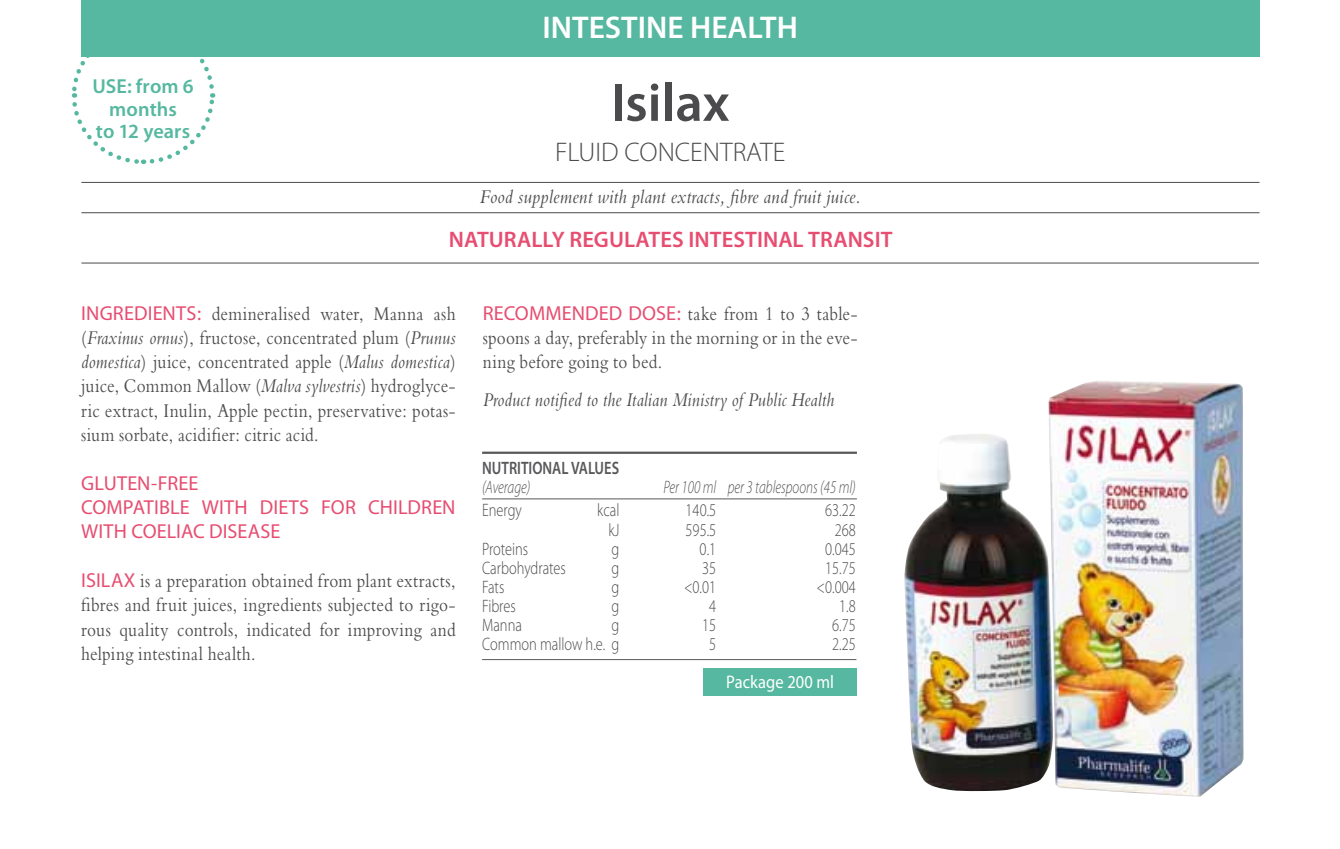
<style>
.page{position:relative;width:1340px;height:849px;background:#fff}
.page>*{position:absolute;margin:0;border:0;box-sizing:border-box;transform-origin:0 0}
.t1{font:600 54px "Myriad Pro";color:#4b4b4d}
.t2{font:600 31.5px "Myriad Pro";color:#fff}
.t3{font:300 27px "Myriad Pro";color:#4b4b4d}
.t4{font:600 22.5px "Myriad Pro";letter-spacing:.005em;color:#e74d70}
.t5{font:20.25px/24.3px "Bembo";letter-spacing:.015em;color:#4b4b4d;text-align:justify;scale:.85 1}
.t6{font:20.25px/24.3px "Myriad";letter-spacing:.005em;color:#e74d70}
.t7{font:italic 20.25px "Bembo";letter-spacing:.01em;color:#4b4b4d;scale:.9 1}
.t8{font:italic 20.25px "Bembo";letter-spacing:.01em;color:#4b4b4d;scale:.85 1}
.t9{font:600 20.25px/22.5px "Myriad Pro";letter-spacing:.005em;color:#56b8a0;text-align:center}
.t10{font:18.22px "Myriad";letter-spacing:.01em;color:#fff;scale:.9 1}
.t11{font:300 18px "Myriad Pro";color:#4b4b4d;scale:.8 1}
.t12{font:italic 300 18px "Myriad Pro";color:#58585a;scale:.75 1}
.t13{font:600 18px "Myriad Pro";color:#58585a;scale:.8 1}
.s1{font-family:"Myriad";color:#e74d70}
.s2{font-style:italic}
</style>
<div class="page">
<div style="left:703px;top:667px;width:153px;height:28px;background:#56b8a0"></div>
<div style="left:81px;top:0;width:1178px;height:56px;background:#56b8a0"></div>
<hr style="left:81px;top:182px;width:1178px;height:1px;background:#4b4b4d">
<hr style="left:81px;top:262px;width:1177px;height:1px;background:#4b4b4d">
<hr style="left:81px;top:212px;width:1178px;height:1px;background:#4b4b4d">
<hr style="left:482px;top:498px;width:375px;height:1px;background:#58585a">
<hr style="left:482px;top:451px;width:375px;height:2px;background:#58585a">
<hr style="left:482px;top:659px;width:374px;height:1px;background:#58585a">
<svg style="left:71px;top:56px;width:146px;height:108px"></svg>
<img style="left:904px;top:381px;width:339px;height:415px">
<p class="t9" style="left:92px;top:75px;width:103px">USE: from 6 months<br>to 12 years</p>
<h2 class="t2" style="left:542px;top:8px;width:257px">INTESTINE HEALTH</h2>
<h1 class="t1" style="left:611px;top:68px;width:120px">Isilax</h1>
<h3 class="t3" style="left:555px;top:137px;width:232px">FLUID CONCENTRATE</h3>
<p class="t7" style="left:479px;top:184px;width:425px">Food supplement with plant extracts, fibre and fruit juice.</p>
<p class="t4" style="left:449px;top:224px;width:445px">NATURALLY REGULATES INTESTINAL TRANSIT</p>
<p class="t5" style="left:81px;top:300px;width:442px"><span class="s1">INGREDIENTS:</span> demineralised water, Manna ash (<span class="s2">Fraxinus ornus</span>), fructose, concentrated plum (<span class="s2">Prunus domestica</span>) juice, concentrated apple (<span class="s2">Malus domestica</span>) juice, Common Mallow (<span class="s2">Malva sylvestris</span>) hydroglyce&shy;ric extract, Inulin, Apple pectin, preservative: potas&shy;sium sorbate, acidifier: citric acid.</p>
<p class="t6" style="left:81px;top:471px;width:376px">GLUTEN-FREE<br>COMPATIBLE WITH DIETS FOR CHILDREN<br>WITH COELIAC DISEASE</p>
<p class="t5" style="left:81px;top:568px;width:442px"><span class="s1">ISILAX</span> is a preparation obtained from plant extracts, fibres and fruit juices, ingredients subjected to rigo&shy;rous quality controls, indicated for improving and helping intestinal health.</p>
<p class="t5" style="left:482px;top:300px;width:442px"><span class="s1">RECOMMENDED DOSE:</span> take from 1 to 3 table&shy;spoons a day, preferably in the morning or in the eve&shy;ning before going to bed.</p>
<p class="t8" style="left:482px;top:387px;width:415px">Product notified to the Italian Ministry of Public Health</p>
<p class="t13" style="left:482px;top:456px;width:173px">NUTRITIONAL VALUES</p>
<p class="t12" style="left:482px;top:477px;width:66px">(Average)</p>
<p class="t12" style="left:663px;top:477px;width:258px">Per 100 ml per 3 tablespoons (45 ml)</p>
<p class="t11" style="left:482px;top:500px;width:51px">Energy</p>
<p class="t11" style="left:597px;top:500px;width:29px">kcal</p>
<p class="t11" style="left:685px;top:500px;width:40px">140.5</p>
<p class="t11" style="left:825px;top:500px;width:40px">63.22</p>
<p class="t11" style="left:608px;top:519px;width:15px">kJ</p>
<p class="t11" style="left:685px;top:519px;width:40px">595.5</p>
<p class="t11" style="left:834px;top:519px;width:28px">268</p>
<p class="t11" style="left:482px;top:538px;width:59px">Proteins</p>
<p class="t11" style="left:611px;top:538px;width:11px">g</p>
<p class="t11" style="left:699px;top:538px;width:22px">0.1</p>
<p class="t11" style="left:825px;top:538px;width:40px">0.045</p>
<p class="t11" style="left:482px;top:557px;width:106px">Carbohydrates</p>
<p class="t11" style="left:611px;top:557px;width:11px">g</p>
<p class="t11" style="left:702px;top:557px;width:19px">35</p>
<p class="t11" style="left:825px;top:557px;width:40px">15.75</p>
<p class="t11" style="left:482px;top:577px;width:29px">Fats</p>
<p class="t11" style="left:611px;top:577px;width:11px">g</p>
<p class="t11" style="left:684px;top:577px;width:42px">&lt;0.01</p>
<p class="t11" style="left:816px;top:577px;width:50px">&lt;0.004</p>
<p class="t11" style="left:482px;top:596px;width:44px">Fibres</p>
<p class="t11" style="left:611px;top:596px;width:11px">g</p>
<p class="t11" style="left:709px;top:596px;width:10px">4</p>
<p class="t11" style="left:839px;top:596px;width:22px">1.8</p>
<p class="t11" style="left:482px;top:615px;width:51px">Manna</p>
<p class="t11" style="left:611px;top:615px;width:11px">g</p>
<p class="t11" style="left:702px;top:615px;width:19px">15</p>
<p class="t11" style="left:832px;top:615px;width:31px">6.75</p>
<p class="t11" style="left:482px;top:634px;width:173px">Common mallow h.e. g</p>
<p class="t11" style="left:709px;top:634px;width:10px">5</p>
<p class="t11" style="left:832px;top:634px;width:31px">2.25</p>
<p class="t10" style="left:726px;top:672px;width:121px">Package 200 ml</p>
</div>
